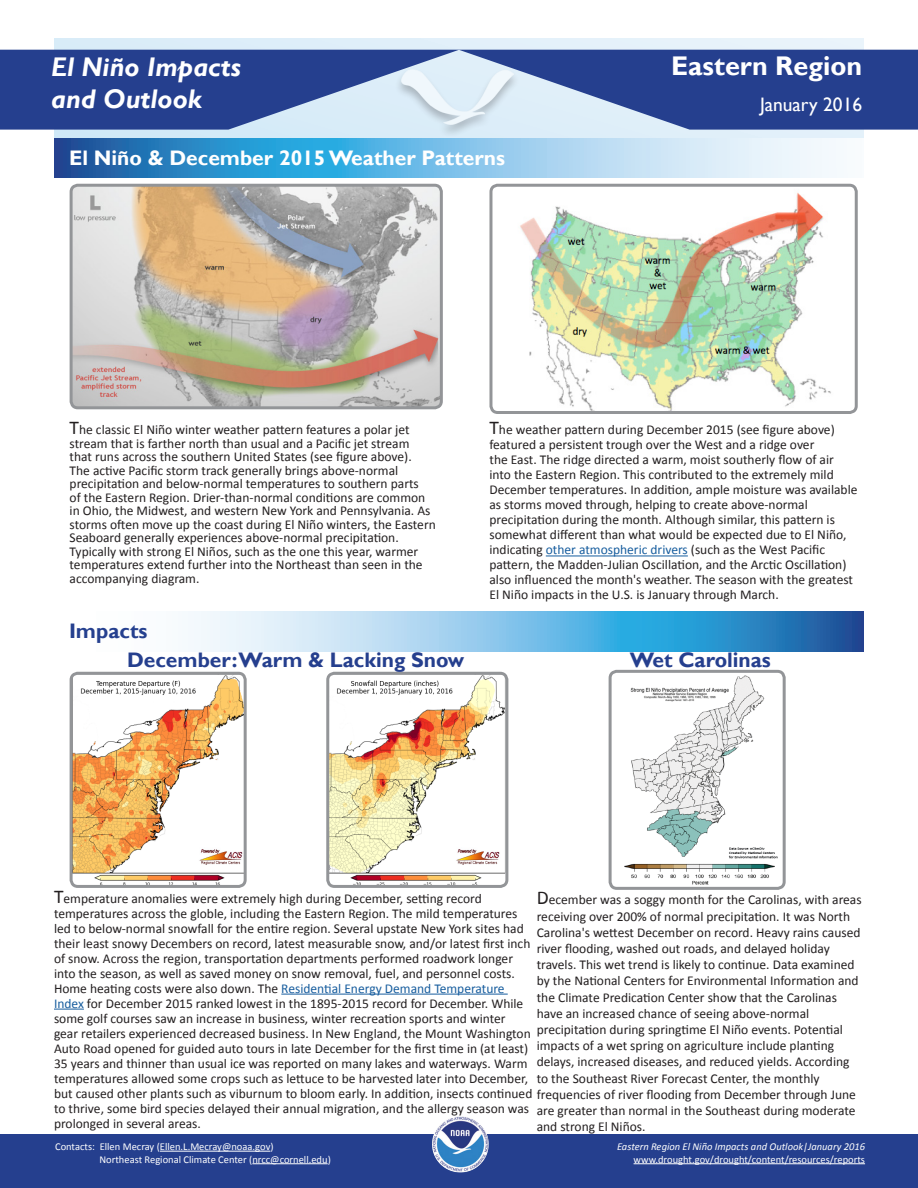
<style>
.page{position:relative;width:918px;height:1188px;background:#fff}
.page>*{position:absolute;margin:0;border:0;box-sizing:border-box;transform-origin:0 0}
.t1{font:italic 700 27px/32.4px "Gill Sans";color:#fff}
.t2{font:700 27px "Gill Sans";color:#fff}
.Heading_1_Center{font:700 21px "Gill Sans";color:#253f8e}
.t3{font:700 21px "Gill Sans";color:#fff}
.t4{font:700 21px "Gill Sans";color:#25408f}
.t5{font:19.5px "Gill Sans";color:#fff}
.body_text{font:13.5px/15px "Calibri";color:#231f20}
.t6{font:10.5px "Calibri";color:#fff}
.t7{font:italic 10.5px "Calibri";color:#fff}
.s1{font-size:19.5px}
.s2{color:#175d9e}
</style>
<div class="page">
<div style="left:0;top:1134px;width:918px;height:54px;background:#253f8e"></div>
<hr style="left:160px;top:1151px;width:110px;height:1px;background:#fff">
<hr style="left:252px;top:1163px;width:76px;height:1px;background:#fff">
<hr style="left:634px;top:1163px;width:231px;height:1px;background:#fff">
<svg style="left:54px;top:39px;width:810px;height:99px;background:#daebf7"></svg>
<svg style="left:0;top:50px;width:918px;height:80px;background:#435c9f"></svg>
<svg style="left:54px;top:138px;width:783px;height:40px;background:#7ab8e0"></svg>
<div style="left:394px;top:69px;width:126px;height:69px;background:#231f20;opacity:.48"></div>
<img style="left:402px;top:69px;width:112px;height:55px">
<svg style="left:188px;top:612px;width:676px;height:39px;background:#7bb9e0"></svg>
<img style="left:71px;top:185px;width:370px;height:223px">
<div style="left:70px;top:184px;width:373px;height:225px;border:3px solid #939598;border-radius:7px"></div>
<hr style="left:546px;top:556px;width:142px;height:1px;background:#175d9e">
<img style="left:330px;top:676px;width:174px;height:208px">
<div style="left:326px;top:672px;width:182px;height:216px;border:3px solid #939598;border-radius:7px"></div>
<img style="left:610px;top:671px;width:172px;height:217px">
<div style="left:609px;top:670px;width:177px;height:220px;border:3px solid #939598;border-radius:7px"></div>
<img style="left:71px;top:673px;width:172px;height:213px">
<div style="left:70px;top:672px;width:177px;height:216px;border:3px solid #939598;border-radius:7px"></div>
<hr style="left:281px;top:994px;width:227px;height:1px;background:#175d9e">
<hr style="left:54px;top:1009px;width:30px;height:1px;background:#175d9e">
<img style="left:520px;top:192px;width:311px;height:218px">
<div style="left:489px;top:184px;width:369px;height:230px;border:3px solid #939598;border-radius:7px"></div>
<h1 class="t1" style="left:51px;top:51px;width:191px">El Niño Impacts and Outlook</h1>
<h1 class="t2" style="left:671px;top:49px;width:193px">Eastern Region</h1>
<h3 class="t5" style="left:760px;top:93px;width:104px">January 2016</h3>
<p class="t3" style="left:69px;top:146px;width:438px">El Niño &amp; December 2015 Weather Patterns</p>
<p class="body_text" style="left:70px;top:423px;width:368px;line-height:13.5px"><span class="s1">T</span>he classic El Niño winter weather pattern features a polar jet stream that is farther north than usual and a Pacific jet stream<br>that runs across the southern United States (see figure above).<br>The active Pacific storm track generally brings above-normal precipitation and below-normal temperatures to southern parts<br>of the Eastern Region. Drier-than-normal conditions are common in Ohio, the Midwest, and western New York and Pennsylvania. As storms often move up the coast during El Niño winters, the Eastern Seaboard generally experiences above-normal precipitation.<br>Typically with strong El Niños, such as the one this year, warmer temperatures extend further into the Northeast than seen in the accompanying diagram.</p>
<p class="t4" style="left:69px;top:618px;width:80px">Impacts</p>
<p class="Heading_1_Center" style="left:127px;top:648px;width:339px">December:Warm &amp; Lacking Snow</p>
<p class="body_text" style="left:489px;top:422px;width:370px"><span class="s1">T</span>he weather pattern during December 2015 (see figure above) featured a persistent trough over the West and a ridge over<br>the East. The ridge directed a warm, moist southerly flow of air into the Eastern Region. This contributed to the extremely mild December temperatures. In addition, ample moisture was available as storms moved through, helping to create above-normal precipitation during the month. Although similar, this pattern is somewhat different than what would be expected due to El Niño, indicating <span class="s2">other atmospheric drivers</span> (such as the West Pacific pattern, the Madden-Julian Oscillation, and the Arctic Oscillation) also influenced the month's weather. The season with the greatest El Niño impacts in the U.S. is January through March.</p>
<p class="Heading_1_Center" style="left:630px;top:648px;width:143px">Wet Carolinas</p>
<p class="body_text" style="left:54px;top:891px;width:478px"><span class="s1">T</span>emperature anomalies were extremely high during December, setting record temperatures across the globle, including the Eastern Region. The mild temperatures led to below-normal snowfall for the entire region. Several upstate New York sites had their least snowy Decembers on record, latest measurable snow, and/or latest first inch of snow. Across the region, transportation departments performed roadwork longer into the season, as well as saved money on snow removal, fuel, and personnel costs.<br>Home heating costs were also down. The <span class="s2">Residential Energy Demand Temperature Index</span> for December 2015 ranked lowest in the 1895-2015 record for December. While some golf courses saw an increase in business, winter recreation sports and winter gear retailers experienced decreased business. In New England, the Mount Washington Auto Road opened for guided auto tours in late December for the first time in (at least)<br>35 years and thinner than usual ice was reported on many lakes and waterways. Warm temperatures allowed some crops such as lettuce to be harvested later into December,</p>
<p class="body_text" style="left:54px;top:1101px;width:477px">to thrive, some bird species delayed their annual migration, and the allergy season was prolonged in several areas.</p>
<p class="body_text" style="left:537px;top:892px;width:326px;line-height:16.2px"><span class="s1">D</span>ecember was a soggy month for the Carolinas, with areas receiving over 200% of normal precipitation. It was North Carolina's wettest December on record. Heavy rains caused river flooding, washed out roads, and delayed holiday travels. This wet trend is likely to continue. Data examined by the National Centers for Environmental Information and the Climate Predication Center show that the Carolinas have an increased chance of seeing above-normal precipitation during springtime El Niño events. Potential impacts of a wet spring on agriculture include planting delays, increased diseases, and reduced yields. According to the Southeast River Forecast Center, the monthly</p>
<p class="body_text" style="left:54px;top:1084px;width:803px;line-height:17.5px;text-align:right">but caused other plants such as viburnum to bloom early. In addition, insects continued frequencies of river flooding from December through June are greater than normal in the Southeast during moderate</p>
<p class="body_text" style="left:537px;top:1119px;width:110px">and strong El Niños.</p>
<p class="t6" style="left:55px;top:1140px;width:220px">Contacts: Ellen Mecray (Ellen.L.Mecray@noaa.gov)</p>
<p class="t6" style="left:99px;top:1152px;width:233px">Northeast Regional Climate Center (nrcc@cornell.edu)</p>
<p class="t7" style="left:617px;top:1139px;width:250px">Eastern Region El Niño Impacts and Outlook|January 2016</p>
<p class="t6" style="left:634px;top:1152px;width:233px">www.drought.gov/drought/content/resources/reports</p>
</div>
